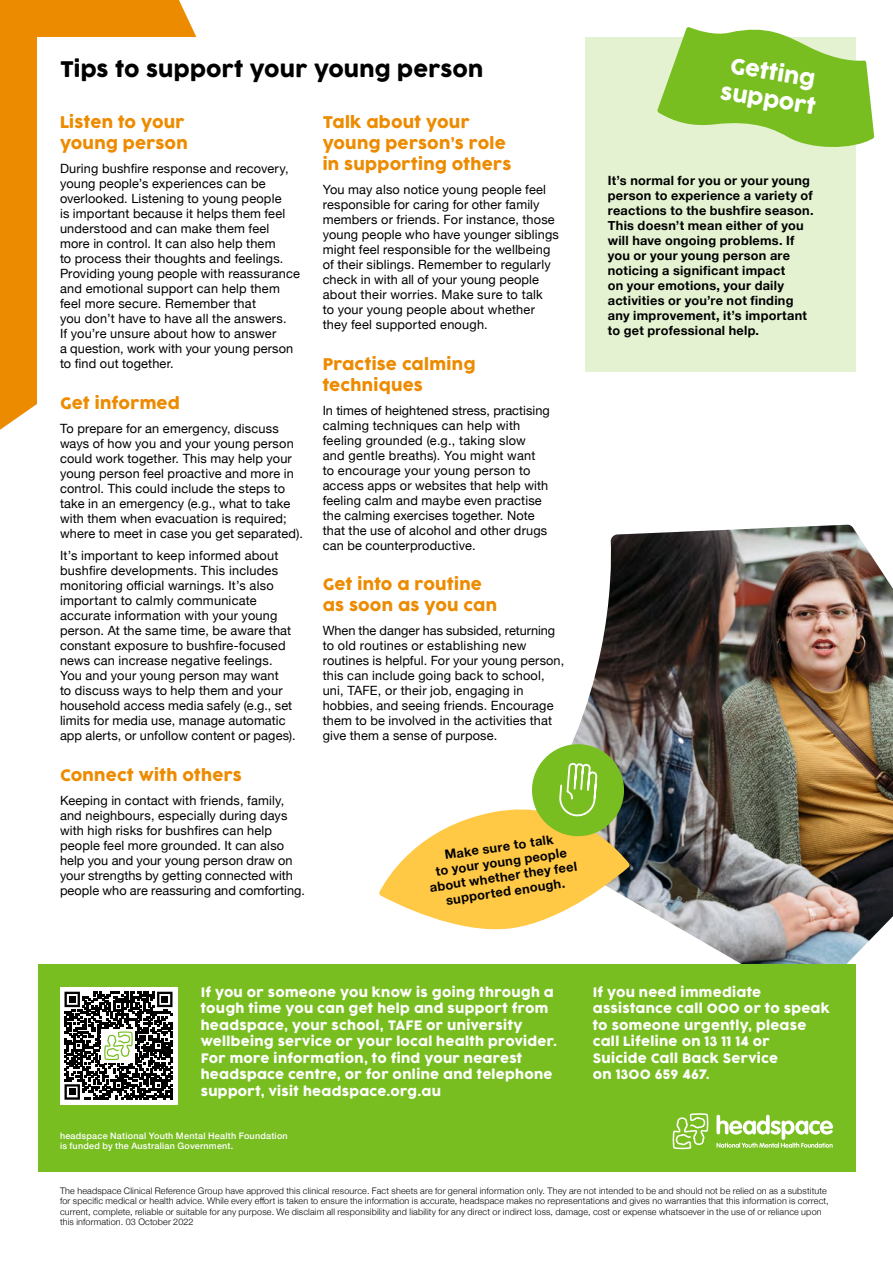
<style>
.page{position:relative;width:893px;height:1263px;background:#fff}
.page>*{position:absolute;margin:0;border:0;box-sizing:border-box;transform-origin:0 0}
.Head_2_14_18{font:21px "Cocogoose";letter-spacing:.005em;color:#000}
.t1{font:21px/27px "Cocogoose";color:#fff}
.Head_3_10_5_14_Cocog{font:15.75px/21px "Cocogoose";letter-spacing:.01em;color:#ed8b00}
.Body_8_5_10{font:12.75px/15px "Helvetica Neue";letter-spacing:.015em;color:#000}
.t2{font:12.75px/16.5px "Cocogoose";letter-spacing:.02em;color:#fff}
.Body_8_5_10-2{font:700 12.75px/15px "Helvetica Neue";letter-spacing:.02em;color:#000}
.Pull_Out_Text_1_8_5{font:700 12.75px/15px "Helvetica Neue";color:#000;text-align:center}
.t3{font:300 9px/10.5px "Helvetica Neue";letter-spacing:.02em;color:#000}
.t4{font:500 9px/10.5px "Helvetica Neue";letter-spacing:.025em;color:#fff}
</style>
<div class="page">
<div style="left:0;top:0;width:197px;height:430px;background:#ed8b00"></div>
<div style="left:38px;top:38px;width:532px;height:456px;background:#fff"></div>
<img style="left:521px;top:525px;width:372px;height:476px">
<div style="left:38px;top:965px;width:817px;height:207px;background:#78be20"></div>
<svg style="left:673px;top:1113px;width:35px;height:36px"></svg>
<svg style="left:716px;top:1115px;width:117px;height:33px"></svg>
<div style="left:585px;top:38px;width:270px;height:334px;background:#e4f2d2"></div>
<svg style="left:657px;top:27px;width:217px;height:123px"></svg>
<svg style="left:379px;top:742px;width:251px;height:193px"></svg>
<div style="left:60px;top:987px;width:117px;height:117px;background:#fff"></div>
<svg style="left:65px;top:992px;width:107px;height:108px"></svg>
<p class="Head_2_14_18" style="left:60px;top:55px;width:425px">Tips to support your young person</p>
<p class="Head_3_10_5_14_Cocog" style="left:60px;top:113px;width:129px">Listen to your young person</p>
<p class="Body_8_5_10" style="left:60px;top:162px;width:241px">During bushfire response and recovery, young people’s experiences can be overlooked. Listening to young people<br>is important because it helps them feel understood and can make them feel more in control. It can also help them<br>to process their thoughts and feelings.<br>Providing young people with reassurance and emotional support can help them feel more secure. Remember that<br>you don’t have to have all the answers.<br>If you’re unsure about how to answer<br>a question, work with your young person to find out together.</p>
<p class="Head_3_10_5_14_Cocog" style="left:60px;top:393px;width:122px">Get informed</p>
<p class="Body_8_5_10" style="left:60px;top:422px;width:245px">To prepare for an emergency, discuss ways of how you and your young person could work together. This may help your young person feel proactive and more in control. This could include the steps to take in an emergency (e.g., what to take with them when evacuation is required; where to meet in case you get separated).</p>
<p class="Body_8_5_10" style="left:60px;top:549px;width:237px">It’s important to keep informed about bushfire developments. This includes monitoring official warnings. It’s also important to calmly communicate accurate information with your young person. At the same time, be aware that constant exposure to bushfire-focused news can increase negative feelings.<br>You and your young person may want<br>to discuss ways to help them and your household access media safely (e.g., set limits for media use, manage automatic app alerts, or unfollow content or pages).</p>
<p class="Head_3_10_5_14_Cocog" style="left:60px;top:765px;width:183px">Connect with others</p>
<p class="Body_8_5_10" style="left:60px;top:794px;width:246px">Keeping in contact with friends, family, and neighbours, especially during days with high risks for bushfires can help people feel more grounded. It can also help you and your young person draw on your strengths by getting connected with people who are reassuring and comforting.</p>
<p class="Head_3_10_5_14_Cocog" style="left:323px;top:113px;width:190px">Talk about your young person’s role in supporting others</p>
<p class="Body_8_5_10" style="left:323px;top:183px;width:238px">You may also notice young people feel responsible for caring for other family members or friends. For instance, those young people who have younger siblings might feel responsible for the wellbeing of their siblings. Remember to regularly check in with all of your young people about their worries. Make sure to talk<br>to your young people about whether they feel supported enough.</p>
<p class="Head_3_10_5_14_Cocog" style="left:323px;top:354px;width:154px">Practise calming techniques</p>
<p class="Body_8_5_10" style="left:323px;top:404px;width:229px">In times of heightened stress, practising calming techniques can help with feeling grounded (e.g., taking slow and gentle breaths). You might want to encourage your young person to access apps or websites that help with feeling calm and maybe even practise the calming exercises together. Note that the use of alcohol and other drugs can be counterproductive.</p>
<p class="Head_3_10_5_14_Cocog" style="left:323px;top:575px;width:176px">Get into a routine as soon as you can</p>
<p class="Body_8_5_10" style="left:323px;top:624px;width:243px">When the danger has subsided, returning to old routines or establishing new routines is helpful. For your young person, this can include going back to school, uni, TAFE, or their job, engaging in hobbies, and seeing friends. Encourage them to be involved in the activities that give them a sense of purpose.</p>
<p class="Pull_Out_Text_1_8_5" style="left:425px;top:850px;width:150px;rotate:-8deg">Make sure to talk<br>to your young people about whether they feel supported enough.</p>
<p class="t1" style="left:728px;top:52px;width:98px;rotate:10deg">Getting support</p>
<p class="Body_8_5_10-2" style="left:608px;top:173px;width:207px">It’s normal for you or your young person to experience a variety of reactions to the bushfire season.<br>This doesn’t mean either of you will have ongoing problems. If you or your young person are noticing a significant impact<br>on your emotions, your daily activities or you’re not finding any improvement, it’s important to get professional help.</p>
<p class="t2" style="left:201px;top:984px;width:358px">If you or someone you know is going through a tough time you can get help and support from headspace, your school, TAFE or university wellbeing service or your local health provider.<br>For more information, to find your nearest headspace centre, or for online and telephone support, visit headspace.org.au</p>
<p class="t2" style="left:593px;top:984px;width:239px">If you need immediate assistance call 000 or to speak to someone urgently, please call Lifeline on 13 11 14 or<br>Suicide Call Back Service<br>on 1300 659 467.</p>
<p class="t4" style="left:60px;top:1129px;width:229px">headspace National Youth Mental Health Foundation is funded by the Australian Government.</p>
<p class="t3" style="left:60px;top:1185px;width:770px">The headspace Clinical Reference Group have approved this clinical resource. Fact sheets are for general information only. They are not intended to be and should not be relied on as a substitute for specific medical or health advice. While every effort is taken to ensure the information is accurate, headspace makes no representations and gives no warranties that this information is correct, current, complete, reliable or suitable for any purpose. We disclaim all responsibility and liability for any direct or indirect loss, damage, cost or expense whatsoever in the use of or reliance upon this information. 03 October 2022</p>
</div>
